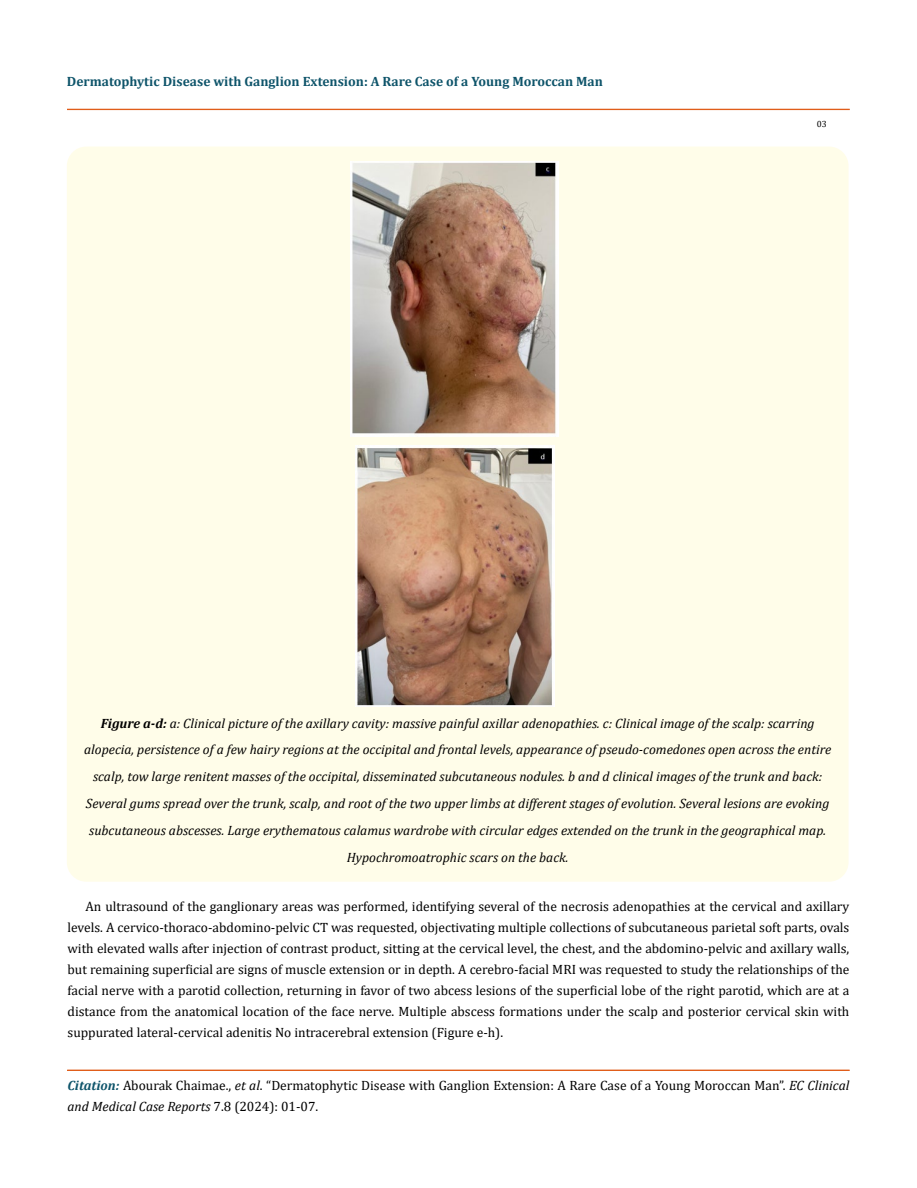
<style>
.page{position:relative;width:917px;height:1188px;background:#fff}
.page>*{position:absolute;margin:0;border:0;box-sizing:border-box;transform-origin:0 0}
.t1{font:13.5px/21px "Cambria";color:#000}
.t2{font:italic 13.5px/27px "Cambria";color:#000;text-align:center}
.t3{font:700 13.5px "Cambria";color:#0e546a}
.t4{font:9px "Cambria";color:#000}
.s1{font-weight:700}
.s2{font-weight:700;font-style:italic;color:#0e546a}
.s3{font-style:italic}
</style>
<div class="page">
<div style="left:67px;top:109px;width:782px;height:1px;border:1px solid #e05d1a"></div>
<div style="left:67px;top:1070px;width:782px;height:1px;border:1px solid #e05d1a"></div>
<div style="left:67px;top:147px;width:781px;height:735px;background:#fffde9;border-radius:19px"></div>
<img style="left:350px;top:162px;width:209px;height:274px">
<img style="left:355px;top:445px;width:199px;height:262px">
<p class="t3" style="left:67px;top:72px;width:537px">Dermatophytic Disease with Ganglion Extension: A Rare Case of a Young Moroccan Man</p>
<p class="t4" style="left:816px;top:118px;width:11px">03</p>
<p class="t2" style="left:84px;top:710px;width:748px;line-height:25.5px"><span class="s1">Figure a-d:</span> a: Clinical picture of the axillary cavity: massive painful axillar adenopathies. c: Clinical image of the scalp: scarring alopecia, persistence of a few hairy regions at the occipital and frontal levels, appearance of pseudo-comedones open across the entire</p>
<p class="t2" style="left:86px;top:762px;width:745px">scalp, tow large renitent masses of the occipital, disseminated subcutaneous nodules. b and d clinical images of the trunk and back:<br>Several gums spread over the trunk, scalp, and root of the two upper limbs at different stages of evolution. Several lesions are evoking subcutaneous abscesses. Large erythematous calamus wardrobe with circular edges extended on the trunk in the geographical map.<br>Hypochromoatrophic scars on the back.</p>
<p class="t1" style="left:68px;top:896px;width:783px;text-align:justify;text-indent:18px">An ultrasound of the ganglionary areas was performed, identifying several of the necrosis adenopathies at the cervical and axillary levels. A cervico-thoraco-abdomino-pelvic CT was requested, objectivating multiple collections of subcutaneous parietal soft parts, ovals with elevated walls after injection of contrast product, sitting at the cervical level, the chest, and the abdomino-pelvic and axillary walls, but remaining superficial are signs of muscle extension or in depth. A cerebro-facial MRI was requested to study the relationships of the facial nerve with a parotid collection, returning in favor of two abcess lesions of the superficial lobe of the right parotid, which are at a distance from the anatomical location of the face nerve. Multiple abscess formations under the scalp and posterior cervical skin with suppurated lateral-cervical adenitis No intracerebral extension (Figure e-h).</p>
<p class="t1" style="left:67px;top:1075px;width:783px"><span class="s2">Citation:</span> Abourak Chaimae., <span class="s3">et al</span>. “Dermatophytic Disease with Ganglion Extension: A Rare Case of a Young Moroccan Man”. <span class="s3">EC Clinical and Medical Case Reports</span> 7.8 (2024): 01-07.</p>
</div>
